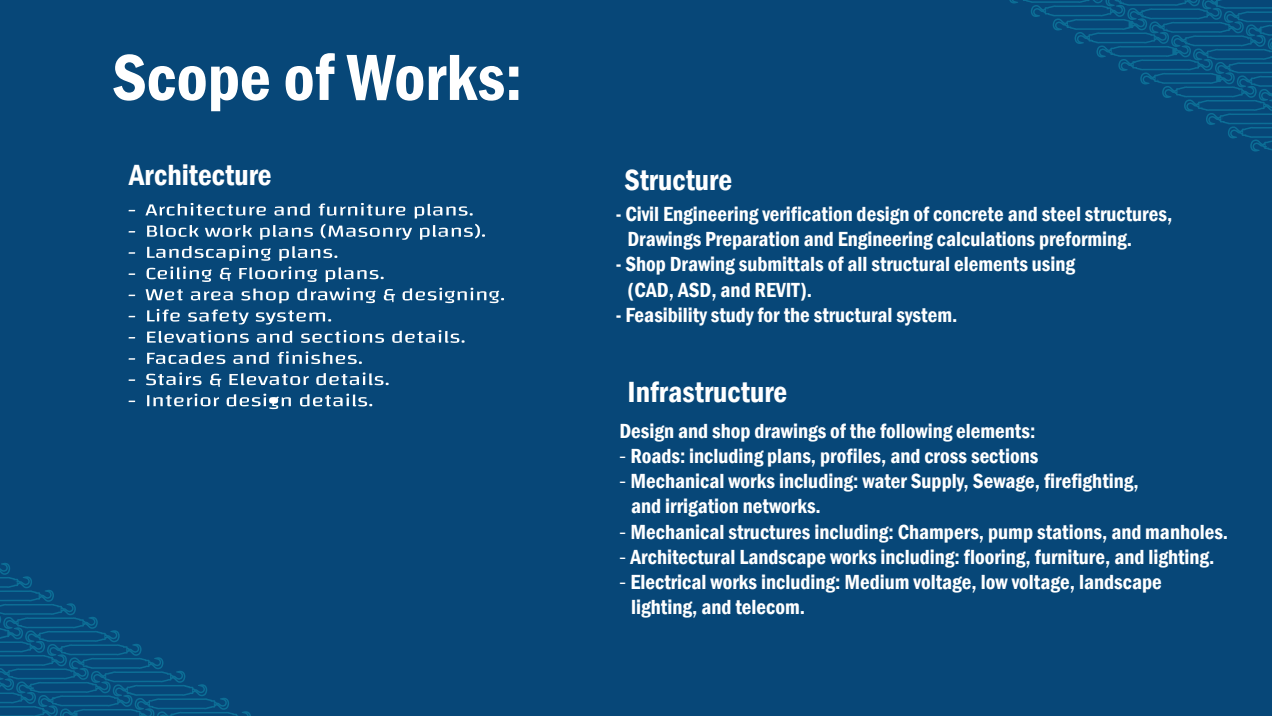
<style>
.page{position:relative;width:1272px;height:716px;background:#fff}
.page>*{position:absolute;margin:0;border:0;box-sizing:border-box;transform-origin:0 0}
.t1{font:600 condensed 67.5px "Franklin Gothic";color:#fff}
.t2{font:600 condensed 30px "Franklin Gothic";color:#fff}
.t3{font:600 condensed 21px/25.2px "Franklin Gothic";color:#fff}
.s1{font-family:"Myriad Pro";font-weight:400;font-stretch:normal}
</style>
<div class="page">
<div style="left:0;top:0;width:1272px;height:715px;background:#074778"></div>
<svg style="left:1009px;top:0;width:263px;height:151px"></svg>
<svg style="left:0;top:563px;width:251px;height:152px"></svg>
<svg style="left:145px;top:203px;width:328px;height:15px"></svg>
<svg style="left:129px;top:273px;width:6px;height:2px"></svg>
<svg style="left:129px;top:294px;width:6px;height:2px"></svg>
<svg style="left:146px;top:224px;width:358px;height:79px"></svg>
<svg style="left:147px;top:309px;width:184px;height:15px"></svg>
<svg style="left:147px;top:330px;width:317px;height:13px"></svg>
<svg style="left:147px;top:351px;width:215px;height:13px"></svg>
<svg style="left:129px;top:379px;width:6px;height:2px"></svg>
<svg style="left:146px;top:372px;width:243px;height:15px"></svg>
<svg style="left:129px;top:400px;width:6px;height:2px"></svg>
<svg style="left:147px;top:393px;width:225px;height:16px"></svg>
<h1 class="t1" style="left:112px;top:32px;width:412px">Scope of Works:</h1>
<h2 class="t2" style="left:129px;top:155px;width:144px">Architecture</h2>
<h2 class="t2" style="left:624px;top:159px;width:109px">Structure</h2>
<p class="t3" style="left:627px;top:201px;width:546px;text-indent:-12px">- Civil Engineering verification design of concrete and steel structures,<br>Drawings Preparation and Engineering calculations preforming.</p>
<p class="t3" style="left:627px;top:251px;width:449px;text-indent:-12px">- Shop Drawing submittals of all structural elements using (CAD, ASD, and REVIT).</p>
<p class="t3" style="left:615px;top:302px;width:343px">- Feasibility study for the structural system.</p>
<h2 class="t2" style="left:627px;top:371px;width:161px">Infrastructure</h2>
<p class="t3" style="left:619px;top:417px;width:417px">Design and shop drawings of the following elements:</p>
<p class="t3" style="left:619px;top:442px;width:420px"><span class="s1">-</span> Roads: including plans, profiles, and cross sections</p>
<p class="t3" style="left:631px;top:468px;width:509px;text-indent:-12px"><span class="s1">-</span> Mechanical works including: water Supply, Sewage, firefighting, and irrigation networks.</p>
<p class="t3" style="left:619px;top:518px;width:610px"><span class="s1">-</span> Mechanical structures including: Champers, pump stations, and manholes.</p>
<p class="t3" style="left:619px;top:543px;width:596px"><span class="s1">-</span> Architectural Landscape works including: flooring, furniture, and lighting.</p>
<p class="t3" style="left:631px;top:568px;width:532px;text-indent:-12px"><span class="s1">-</span> Electrical works including: Medium voltage, low voltage, landscape lighting, and telecom.</p>
</div>
